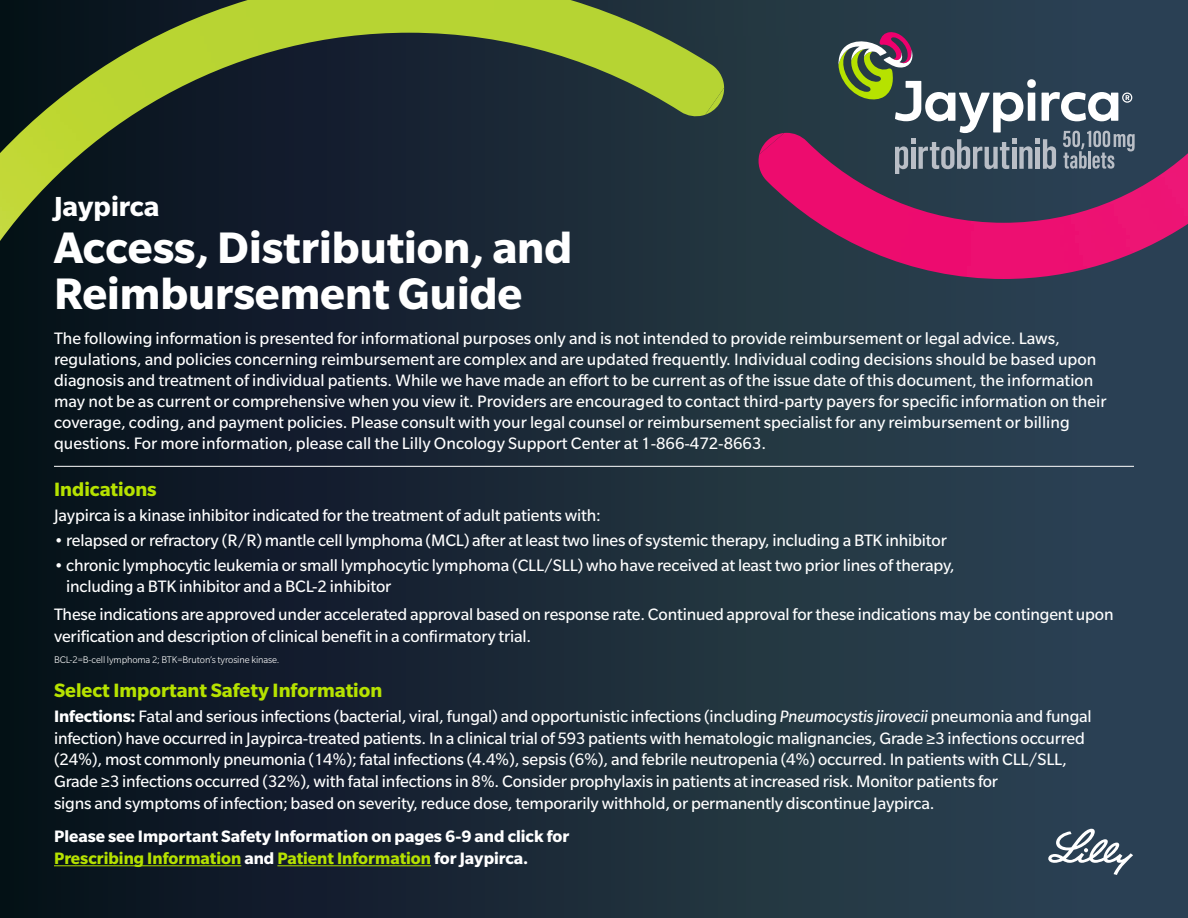
<style>
.page{position:relative;width:1188px;height:918px;background:#fff}
.page>*{position:absolute;margin:0;border:0;box-sizing:border-box;transform-origin:0 0}
.t1{font:700 48px/46.5px "Slate Pro";color:#fff}
.t2{font:700 30px "Slate Pro";color:#fff}
.t3{font:700 21px "Slate Pro";color:#b6e200}
.t4{font:18px/21.6px "Slate Pro";letter-spacing:-.01em;color:#fff}
.t5{font:700 18px/21.6px "Slate Pro";color:#fff}
.t6{font:300 10.5px "Slate Pro";letter-spacing:-.01em;color:#fff}
.s1{font-weight:700}
.s2{font-style:italic}
.s3{color:#b6e200}
</style>
<div class="page">
<div style="left:0;top:0;width:1188px;height:918px;background:linear-gradient(to right,#08111b,#2f4758)"></div>
<hr style="left:54px;top:865px;width:187px;height:1px;background:#b6e200">
<hr style="left:277px;top:865px;width:154px;height:1px;background:#b6e200">
<svg style="left:1048px;top:829px;width:85px;height:46px"></svg>
<hr style="left:54px;top:466px;width:1080px;height:1px;background:#fff">
<div style="left:532px;top:0;width:272px;height:36px;background:#243841"></div>
<svg style="left:838px;top:31px;width:297px;height:102px;background:#4f5e64"></svg>
<img style="left:0;top:0;width:724px;height:241px">
<img style="left:705px;top:88px;width:19px;height:27px">
<img style="left:757px;top:133px;width:431px;height:146px">
<img style="left:759px;top:133px;width:25px;height:21px">
<h2 class="t2" style="left:54px;top:190px;width:107px">Jaypirca</h2>
<h1 class="t1" style="left:54px;top:223px;width:520px">Access, Distribution, and<br>Reimbursement Guide</h1>
<p class="t4" style="left:54px;top:327px;width:1054px;line-height:21px">The following information is presented for informational purposes only and is not intended to provide reimbursement or legal advice. Laws, regulations, and policies concerning reimbursement are complex and are updated frequently. Individual coding decisions should be based upon diagnosis and treatment of individual patients. While we have made an effort to be current as of the issue date of this document, the information may not be as current or comprehensive when you view it. Providers are encouraged to contact third-party payers for specific information on their coverage, coding, and payment policies. Please consult with your legal counsel or reimbursement specialist for any reimbursement or billing questions. For more information, please call the Lilly Oncology Support Center at 1-866-472-8663.</p>
<p class="t3" style="left:54px;top:478px;width:104px">Indications</p>
<p class="t4" style="left:54px;top:504px;width:548px">Jaypirca is a kinase inhibitor indicated for the treatment of adult patients with:</p>
<p class="t4" style="left:54px;top:529px;width:894px">• relapsed or refractory (R/R) mantle cell lymphoma (MCL) after at least two lines of systemic therapy, including a BTK inhibitor</p>
<p class="t4" style="left:66px;top:554px;width:890px;text-indent:-12px">• chronic lymphocytic leukemia or small lymphocytic lymphoma (CLL/SLL) who have received at least two prior lines of therapy, including a BTK inhibitor and a BCL-2 inhibitor</p>
<p class="t4" style="left:54px;top:604px;width:1061px">These indications are approved under accelerated approval based on response rate. Continued approval for these indications may be contingent upon verification and description of clinical benefit in a confirmatory trial.</p>
<p class="t6" style="left:54px;top:655px;width:227px">BCL-2=B-cell lymphoma 2; BTK=Bruton’s tyrosine kinase.</p>
<p class="t3" style="left:54px;top:679px;width:330px">Select Important Safety Information</p>
<p class="t4" style="left:54px;top:706px;width:1039px"><span class="s1">Infections:</span> Fatal and serious infections (bacterial, viral, fungal) and opportunistic infections (including <span class="s2">Pneumocystis jirovecii</span> pneumonia and fungal infection) have occurred in Jaypirca-treated patients. In a clinical trial of 593 patients with hematologic malignancies, Grade ≥3 infections occurred (24%), most commonly pneumonia (14%); fatal infections (4.4%), sepsis (6%), and febrile neutropenia (4%) occurred. In patients with CLL/SLL, Grade ≥3 infections occurred (32%), with fatal infections in 8%. Consider prophylaxis in patients at increased risk. Monitor patients for<br>signs and symptoms of infection; based on severity, reduce dose, temporarily withhold, or permanently discontinue Jaypirca.</p>
<p class="t5" style="left:54px;top:826px;width:517px">Please see Important Safety Information on pages 6-9 and click for<br><span class="s3">Prescribing Information</span> and <span class="s3">Patient Information</span> for Jaypirca.</p>
</div>
